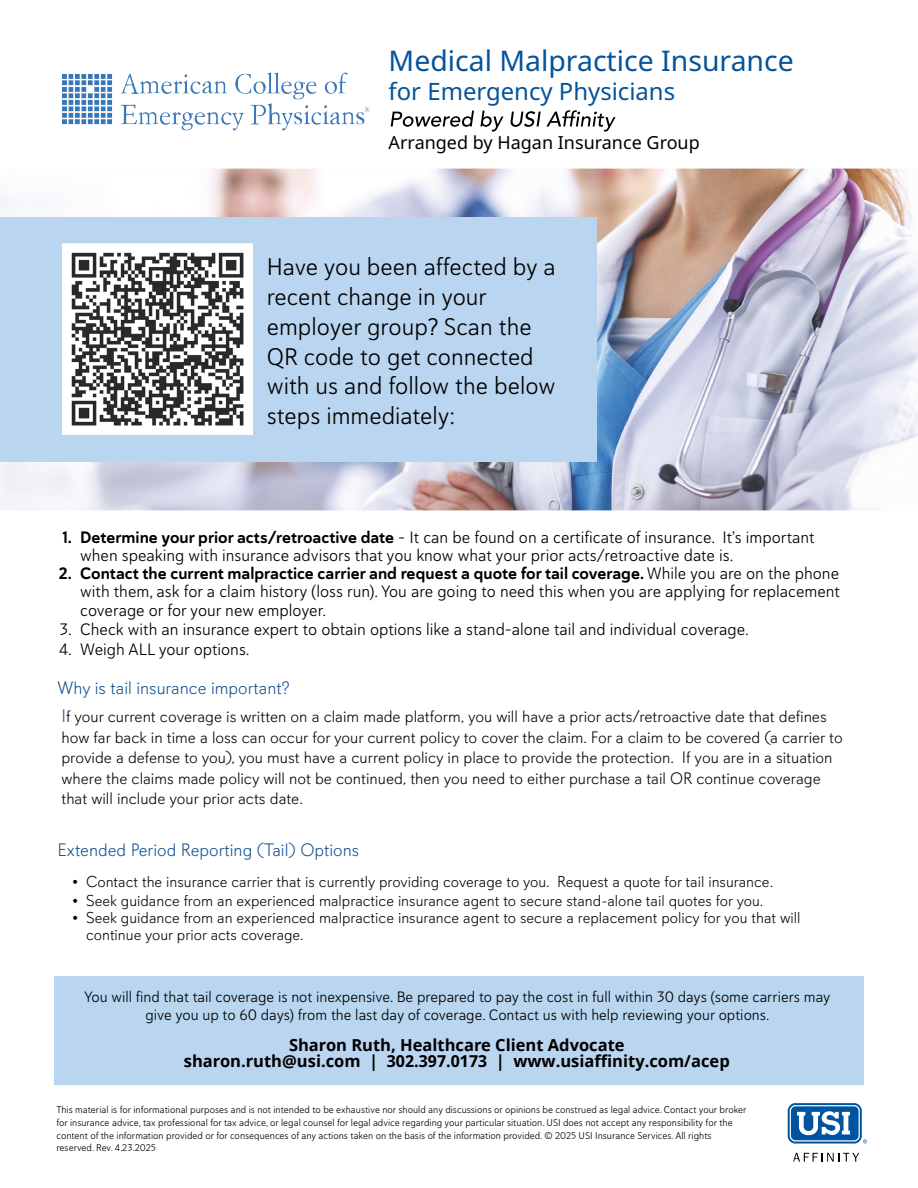
<style>
.page{position:relative;width:918px;height:1188px;background:#fff}
.page>*{position:absolute;margin:0;border:0;box-sizing:border-box;transform-origin:0 0}
.t1{font:28.35px "Noto Sans";color:#04539b}
.t2{font:24px/29.7px "Haboro Soft Nor Boo";color:#000}
.t3{font:23.85px "Noto Sans";color:#04539b}
.t4{font:300 18px "Davis Sans";color:#145192}
.t5{font:18px "Noto Sans";color:#000}
.t6{font:300 16.5px/20.5px "Davis Sans";color:#000}
.t7{font:16.5px/18.1px "Haboro Soft Nor Boo";color:#000}
.t8{font:16.5px "Haboro Soft Nor Bol";color:#000}
.t9{font:700 16.5px "Open Sans";color:#000}
.t10{font:700 16.5px "Noto Sans";color:#000}
.t11{font:300 15.75px/17.2px "Davis Sans";color:#000}
.t12{font:15px/18px "Haboro Soft Nor Boo";color:#000;text-align:center}
.t13{font:9.75px/12.6px "Haboro Soft Nor Boo";color:#000}
.s1{font-family:"Haboro Soft Nor Bol"}
.s2{font-family:"Haboro Soft Nor Boo"}
.s3{font-size:18px;color:#145192}
.s4{font-family:"Times New Roman";font-weight:400}
.s5{font-family:"Noto Sans"}
</style>
<div class="page">
<img style="left:63px;top:72px;width:307px;height:59px">
<svg style="left:391px;top:110px;width:225px;height:22px"></svg>
<img style="left:0;top:169px;width:918px;height:342px">
<div style="left:0;top:217px;width:596px;height:244px;background:#b9d5f0"></div>
<img style="left:63px;top:244px;width:190px;height:190px">
<svg style="left:788px;top:1103px;width:79px;height:41px"></svg>
<svg style="left:793px;top:1153px;width:66px;height:9px"></svg>
<div style="left:54px;top:976px;width:810px;height:109px;background:#b9d5f0"></div>
<h1 class="t1" style="left:389px;top:41px;width:407px">Medical Malpractice Insurance</h1>
<h3 class="t3" style="left:389px;top:74px;width:288px">for Emergency Physicians</h3>
<h3 class="t5" style="left:389px;top:130px;width:313px">Arranged by Hagan Insurance Group</h3>
<h2 class="t2" style="left:267px;top:252px;width:290px">Have you been affected by a recent change in your employer group? Scan the<br>QR code to get connected with us and follow the below steps immediately:</h2>
<h3 class="t7" style="left:80px;top:528px;width:736px;text-indent:-18px"><span class="s1">1. Determine your prior acts/retroactive date</span> – It can be found on a certificate of insurance. It’s important when speaking with insurance advisors that you know what your prior acts/retroactive date is.</h3>
<h3 class="t8" style="left:59px;top:563px;width:782px">2. Contact the current malpractice carrier and request a quote for tail coverage. <span class="s2">While you are on the phone</span></h3>
<h3 class="t7" style="left:80px;top:582px;width:761px">with them, ask for a claim history (loss run). You are going to need this when you are applying for replacement coverage or for your new employer.</h3>
<h3 class="t7" style="left:59px;top:620px;width:691px">3. Check with an insurance expert to obtain options like a stand-alone tail and individual coverage.</h3>
<h3 class="t7" style="left:59px;top:640px;width:192px">4. Weigh ALL your options.</h3>
<h3 class="t4" style="left:57px;top:678px;width:234px">Why is tail insurance important?</h3>
<p class="t6" style="left:61px;top:706px;width:783px"><span class="s3">I</span>f your current coverage is written on a claim made platform, you will have a prior acts/retroactive date that defines how far back in time a loss can occur for your current policy to cover the claim. For a claim to be covered (a carrier to provide a defense to you), you must have a current policy in place to provide the protection. If you are in a situation where the claims made policy will not be continued, then you need to either purchase a tail OR continue coverage that will include your prior acts date.</p>
<h3 class="t4" style="left:57px;top:840px;width:303px">Extended Period Reporting (Tail) Options</h3>
<h3 class="t11" style="left:73px;top:873px;width:702px"><span class="s4">•</span> Contact the insurance carrier that is currently providing coverage to you. Request a quote for tail insurance.</h3>
<h3 class="t11" style="left:73px;top:892px;width:692px"><span class="s4">•</span> Seek guidance from an experienced malpractice insurance agent to secure stand-alone tail quotes for you.</h3>
<h3 class="t11" style="left:86px;top:909px;width:716px;text-indent:-13px"><span class="s4">•</span> Seek guidance from an experienced malpractice insurance agent to secure a replacement policy for you that will continue your prior acts coverage.</h3>
<h3 class="t12" style="left:84px;top:988px;width:748px">You will find that tail coverage is not inexpensive. Be prepared to pay the cost in full within 30 days (some carriers may give you up to 60 days) from the last day of coverage. Contact us with help reviewing your options.</h3>
<h3 class="t10" style="left:289px;top:1033px;width:337px">Sharon Ruth, Healthcare Client Advocate</h3>
<h3 class="t9" style="left:184px;top:1050px;width:547px"><span class="s5">sharon.ruth</span>@usi.com | <span class="s5">302.397.0173</span> | www.usiaffinity.com/acep</h3>
<p class="t13" style="left:56px;top:1104px;width:692px">This material is for informational purposes and is not intended to be exhaustive nor should any discussions or opinions be construed as legal advice. Contact your broker for insurance advice, tax professional for tax advice, or legal counsel for legal advice regarding your particular situation. USI does not accept any responsibility for the content of the information provided or for consequences of any actions taken on the basis of the information provided. © 2025 USI Insurance Services. All rights reserved. Rev. 4.23.2025</p>
</div>
